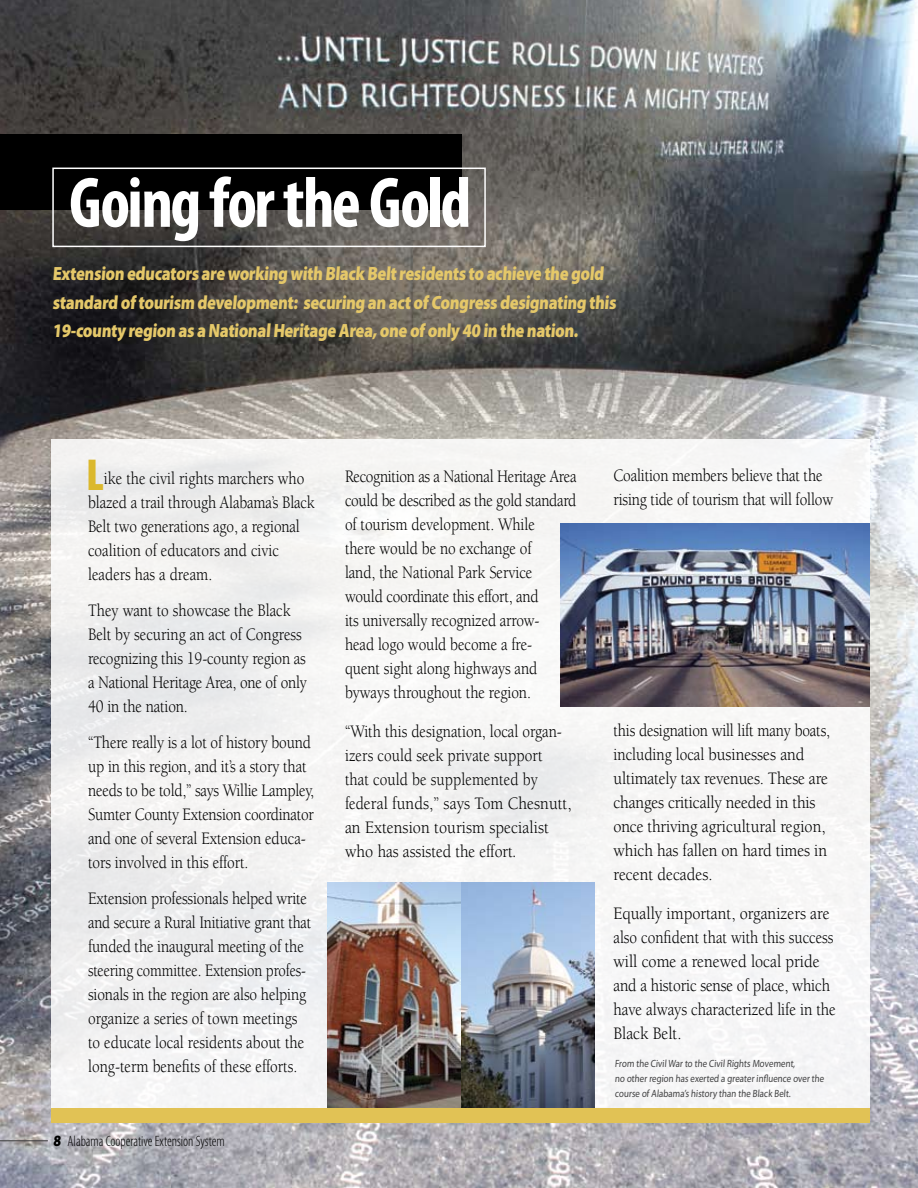
<style>
.page{position:relative;width:918px;height:1188px;background:#fff}
.page>*{position:absolute;margin:0;border:0;box-sizing:border-box;transform-origin:0 0}
.t1{font:700 condensed 72px "Myriad Pro";letter-spacing:-.035em;color:#fff;scale:.96 1}
.t2{font:900 condensed 45px "Myriad Pro";color:#dbb82d}
.t3{font:900 19.2px/28.5px "Myriad Pro";color:#e5c869;scale:.85 1}
.t4{font:18px/24px "Berkeley";letter-spacing:-.005em;color:#000;scale:.85 1}
.t5{font:18px/24px "Berkeley";letter-spacing:-.005em;color:#000;scale:.9 1}
.t6{font:300 condensed 15px "Myriad Pro";color:#000;scale:.95 1}
.t7{font:10.5px/14.7px "Myriad Pro";color:#414142;scale:.86 1}
.s1{font-weight:900;font-stretch:normal;font-size:15.75px}
.s2{font-family:"Myriad Pro";font-weight:300}
</style>
<div class="page">
<img style="left:0;top:0;width:918px;height:1188px">
<div style="left:52px;top:439px;width:818px;height:682px;background:#f5f5f4"></div>
<img style="left:328px;top:883px;width:133px;height:225px">
<img style="left:561px;top:524px;width:309px;height:182px">
<div style="left:0;top:134px;width:462px;height:76px;background:#000"></div>
<div style="left:52px;top:168px;width:434px;height:79px;border:2px solid #fff"></div>
<img style="left:461px;top:883px;width:133px;height:225px">
<hr style="left:0;top:1140px;width:48px;height:1px;background:#414142">
<div style="left:52px;top:1108px;width:818px;height:14px;background:#e1c255"></div>
<h1 class="t1" style="left:69px;top:158px;width:420px">Going for the Gold</h1>
<p class="t3" style="left:52px;top:259px;width:667px">Extension educators are working with Black Belt residents to achieve the gold standard of tourism development: securing an act of Congress designating this<br>19-county region as a NationalHeritage Area, one of only 40 in the nation.</p>
<h2 class="t2" style="left:86px;top:446px;width:19px">L</h2>
<p class="t4" style="left:88px;top:467px;width:268px;text-indent:16px">ike the civil rights marchers who blazed a trail through Alabama’s Black<br>Belt two generations ago, a regional coalition of educators and civic leaders has a dream.</p>
<p class="t4" style="left:88px;top:599px;width:259px">They want to showcase the Black<br>Belt by securing an act of Congress recognizing this 19-county region as a National Heritage Area, one of only<br>40 in the nation.</p>
<p class="t4" style="left:88px;top:731px;width:267px">“There really is a lot of history bound up in this region, and it’s a story that needs to be told,” says Willie Lampley, Sumter County Extension coordinator and one of several Extension educa&shy;tors involved in this effort.</p>
<p class="t4" style="left:88px;top:887px;width:264px">Extension professionals helped write and secure a Rural Initiative grant that funded the inaugural meeting of the steering committee. Extension profes&shy;sionals in the region are also helping organize a series of town meetings to educate local residents about the long-term benefits of these efforts.</p>
<p class="t6" style="left:53px;top:1132px;width:182px"><span class="s1">8</span> Alabama Cooperative Extension System</p>
<p class="t4" style="left:345px;top:465px;width:274px">Recognition as a National Heritage Area could be described as the gold standard of tourism development. While<br>there would be no exchange of<br>land, the National Park Service<br>would coordinate this effort, and<br>its universally recognized arrow-<br>head logo would become a fre-<br>quent sight along highways and byways throughout the region.</p>
<p class="t4" style="left:345px;top:720px;width:268px">“With this designation, local organ&shy;izers could seek private support<br>that could be supplemented by federal funds,” says Tom Chesnutt, an Extension tourism specialist who has assisted the effort<span class="s2">.</span></p>
<p class="t4" style="left:613px;top:464px;width:260px">Coalition members believe that the rising tide of tourism that will follow</p>
<p class="t4" style="left:613px;top:719px;width:256px">this designation will lift many boats, including local businesses and ultimately tax revenues. These are changes critically needed in this once thriving agricultural region, which has fallen on hard times in recent decades.</p>
<p class="t5" style="left:614px;top:902px;width:249px">Equally important, organizers are also confident that with this success will come a renewed local pride and a historic sense of place, which have always characterized life in the<br>Black Belt.</p>
<p class="t7" style="left:615px;top:1056px;width:246px">From the Civil War to the Civil Rights Movement,<br>no other region has exerted a greater influence over the course of Alabama’s history than the Black Belt.</p>
</div>
